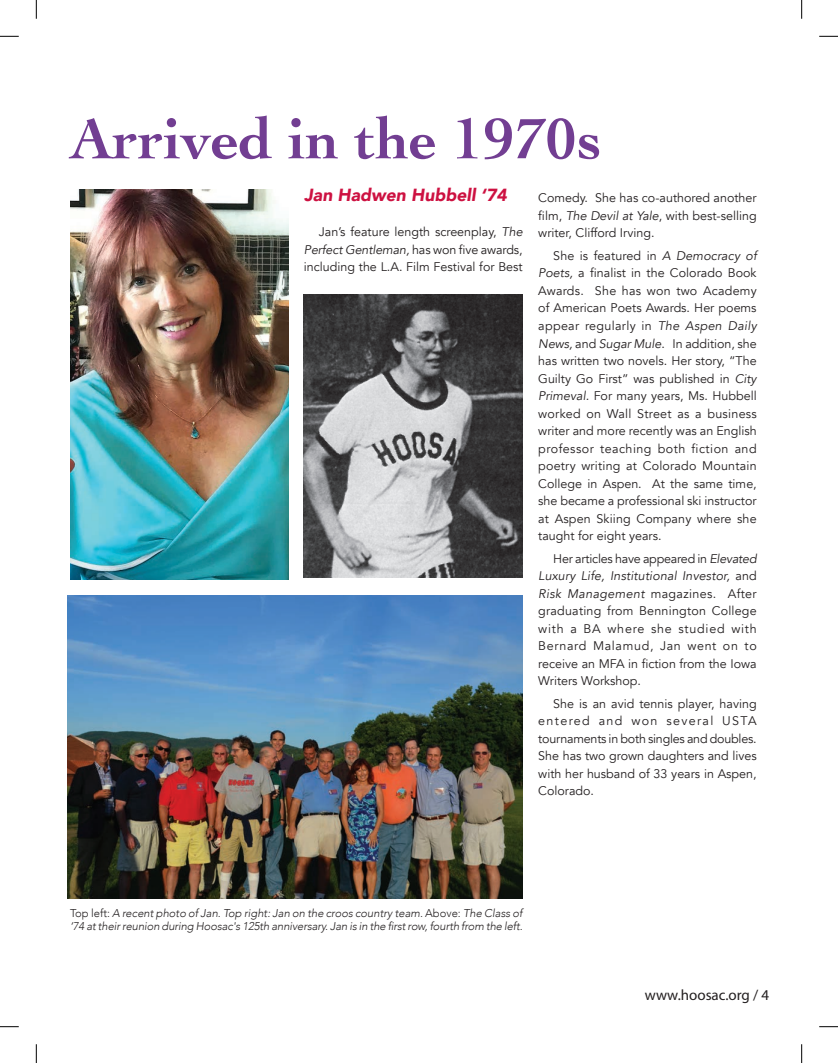
<style>
.page{position:relative;width:838px;height:1063px;background:#fff}
.page>*{position:absolute;margin:0;border:0;box-sizing:border-box;transform-origin:0 0}
.t1{font:700 60px "Cochin";color:#723e92}
.t2{font:italic 900 17.5px "Avenir";color:#cd1141}
.t3{font:15px "Myriad Pro";color:#231f20}
.t4{font:12.5px/17.5px "Avenir";color:#231f20;text-align:justify}
.t5{font:italic 300 11.25px/12.5px "Avenir";letter-spacing:-.01em;color:#231f20}
.s1{font-style:italic}
.s2{font-style:normal}
</style>
<div class="page">
<img style="left:70px;top:190px;width:219px;height:389px">
<img style="left:304px;top:294px;width:218px;height:283px">
<img style="left:68px;top:595px;width:454px;height:303px">
<svg style="left:0;top:36px;width:19px;height:1px"></svg>
<svg style="left:819px;top:36px;width:19px;height:1px"></svg>
<svg style="left:0;top:1026px;width:19px;height:1px"></svg>
<svg style="left:819px;top:1026px;width:19px;height:1px"></svg>
<svg style="left:36px;top:0;width:1px;height:19px"></svg>
<svg style="left:36px;top:1044px;width:1px;height:19px"></svg>
<svg style="left:801px;top:0;width:1px;height:19px"></svg>
<svg style="left:801px;top:1044px;width:1px;height:19px"></svg>
<h1 class="t1" style="left:70px;top:98px;width:533px">Arrived in the 1970s</h1>
<p class="t4" style="left:538px;top:190px;width:220px">Comedy. She has co-authored another film, <span class="s1">The Devil at Yale</span>, with best-selling writer, Clifford Irving.</p>
<p class="t4" style="left:538px;top:247px;width:220px;text-indent:15px">She is featured in <span class="s1">A Democracy of Poets,</span> a finalist in the Colorado Book Awards. She has won two Academy of American Poets Awards. Her poems appear regularly in <span class="s1">The Aspen Daily News,</span> and <span class="s1">Sugar Mule</span>. In addition, she has written two novels. Her story, “The Guilty Go First” was published in <span class="s1">City Primeval.</span> For many years, Ms. Hubbell worked on Wall Street as a business writer and more recently was an English professor teaching both fiction and poetry writing at Colorado Mountain College in Aspen. At the same time, she became a professional ski instructor at Aspen Skiing Company where she taught for eight years.</p>
<p class="t4" style="left:538px;top:550px;width:220px;text-indent:15px">Her articles have appeared in <span class="s1">Elevated Luxury Life, Institutional Investor,</span> and <span class="s1">Risk Management</span> magazines. After graduating from Bennington College with a BA where she studied with Bernard Malamud, Jan went on to receive an MFA in fiction from the Iowa Writers Workshop.</p>
<p class="t4" style="left:538px;top:695px;width:220px;text-indent:15px">She is an avid tennis player, having entered and won several USTA tournaments in both singles and doubles.<br>She has two grown daughters and lives with her husband of 33 years in Aspen, Colorado.</p>
<h2 class="t2" style="left:304px;top:181px;width:204px">Jan Hadwen Hubbell ‘74</h2>
<p class="t4" style="left:304px;top:223px;width:220px;text-indent:15px">Jan’s feature length screenplay, <span class="s1">The Perfect Gentleman,</span> has won five awards, including the L.A. Film Festival for Best</p>
<p class="t5" style="left:70px;top:907px;width:454px"><span class="s2">Top left:</span> A recent photo of Jan. Top right: Jan on the croos country team. <span class="s2">Above:</span> The Class of ‘74 at their reunion during Hoosac's 125th anniversary. Jan is in the first row, fourth from the left.</p>
<p class="t3" style="left:645px;top:986px;width:126px">www.hoosac.org / 4</p>
</div>
